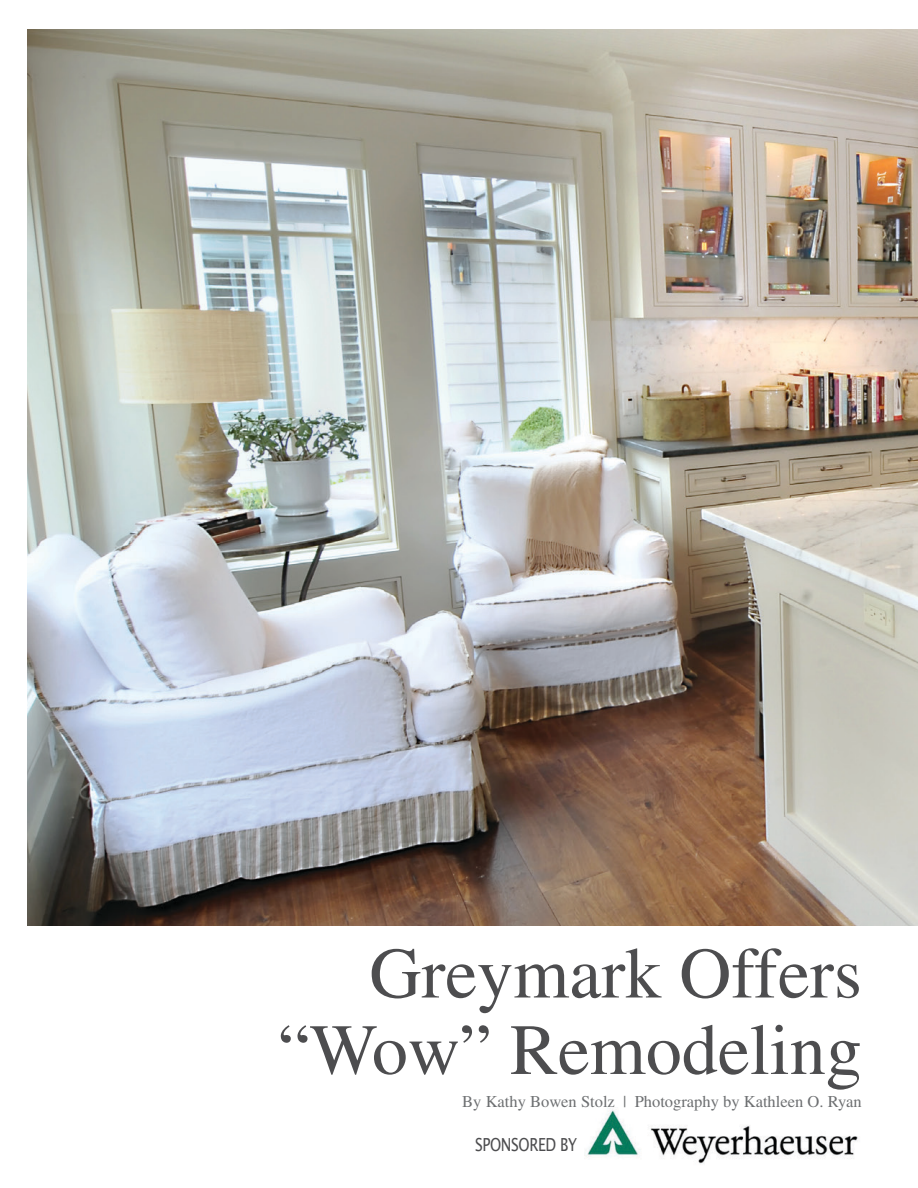
<style>
.page{position:relative;width:918px;height:1188px;background:#fff}
.page>*{position:absolute;margin:0;border:0;box-sizing:border-box;transform-origin:0 0}
.t1{font:72px/76.5px "Times";color:#4d4d4f;text-align:right}
.t2{font:18px "Lucida Sans Unicode";letter-spacing:-.025em;color:#4d4d4f;scale:.8 1}
.t3{font:16.5px "Times";color:#6d6f71}
</style>
<div class="page">
<img style="left:584px;top:1108px;width:274px;height:56px">
<img style="left:27px;top:29px;width:891px;height:897px">
<h1 class="t1" style="left:278px;top:935px;width:586px">Greymark Offers “Wow” Remodeling</h1>
<p class="t3" style="left:462px;top:1092px;width:401px">By Kathy Bowen Stolz | Photography by Kathleen O. Ryan</p>
<p class="t2" style="left:475px;top:1131px;width:129px">SPONSORED BY</p>
</div>
